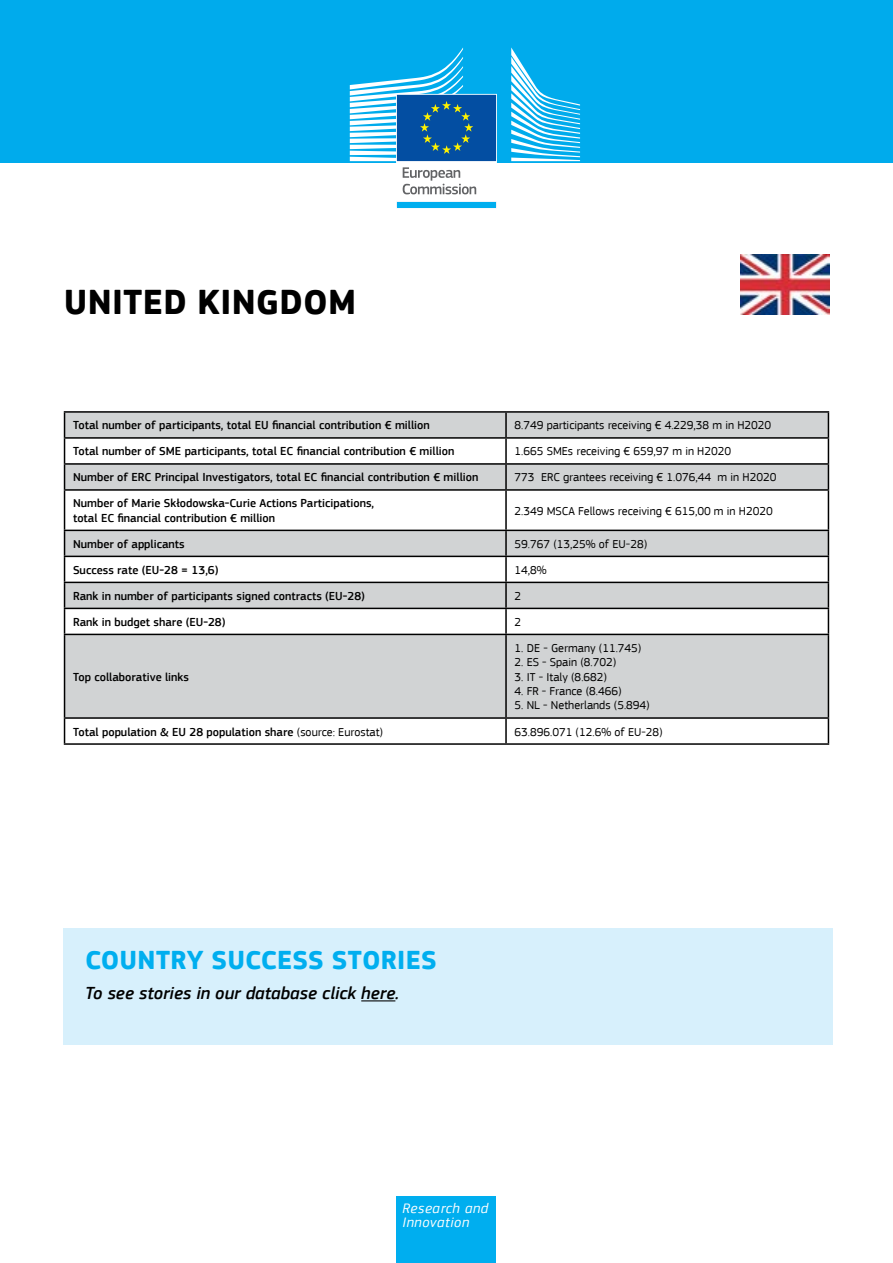
<style>
.page{position:relative;width:893px;height:1263px;background:#fff}
.page>*{position:absolute;margin:0;border:0;box-sizing:border-box;transform-origin:0 0}
.t1{font:700 36px "EC Square Sans Pro";letter-spacing:.01em;color:#000}
.t2{font:700 27px "EC Square Sans Pro";letter-spacing:.01em;color:#00aeef}
.t3{font:italic 500 18px "EC Square Sans Pro";color:#000}
.t4{font:italic 14.4px/14.1px "EC Square Sans Pro";letter-spacing:.04em;color:#fff}
.t5{font:500 12px/14.4px "EC Square Sans Pro";color:#000}
.t6{font:12px "EC Square Sans Pro";color:#000}
.s1{font-weight:400}
</style>
<div class="page">
<div style="left:0;top:0;width:893px;height:163px;background:#00abec"></div>
<svg style="left:511px;top:47px;width:69px;height:114px"></svg>
<svg style="left:350px;top:47px;width:147px;height:161px"></svg>
<div style="left:398px;top:202px;width:98px;height:6px;background:#00aeef"></div>
<img style="left:740px;top:255px;width:89px;height:59px">
<svg style="left:65px;top:635px;width:763px;height:108px;fill:#d1d3d4"></svg>
<hr style="left:64px;top:411px;width:442px;height:2px;background:#000">
<hr style="left:506px;top:411px;width:323px;height:2px;background:#000">
<svg style="left:64px;top:412px;width:765px;height:77px"></svg>
<hr style="left:64px;top:489px;width:442px;height:2px;background:#000">
<hr style="left:64px;top:491px;width:1px;height:39px;background:#000">
<hr style="left:506px;top:489px;width:323px;height:2px;background:#000">
<hr style="left:505px;top:491px;width:2px;height:39px;background:#000">
<hr style="left:828px;top:491px;width:1px;height:39px;background:#000">
<svg style="left:64px;top:530px;width:765px;height:104px"></svg>
<hr style="left:64px;top:634px;width:442px;height:1px;background:#000">
<hr style="left:64px;top:635px;width:1px;height:82px;background:#000">
<hr style="left:506px;top:634px;width:323px;height:1px;background:#000">
<hr style="left:505px;top:635px;width:2px;height:82px;background:#000">
<hr style="left:828px;top:635px;width:1px;height:82px;background:#000">
<hr style="left:64px;top:717px;width:442px;height:2px;background:#000">
<svg style="left:64px;top:719px;width:1px;height:24px"></svg>
<hr style="left:506px;top:717px;width:323px;height:2px;background:#000">
<hr style="left:505px;top:719px;width:2px;height:24px;background:#000">
<svg style="left:828px;top:719px;width:1px;height:24px"></svg>
<hr style="left:64px;top:743px;width:442px;height:2px;background:#000">
<hr style="left:506px;top:743px;width:323px;height:2px;background:#000">
<div style="left:64px;top:928px;width:769px;height:116px;background:#d7f0fc"></div>
<hr style="left:361px;top:1000px;width:34px;height:1px;background:#000">
<div style="left:397px;top:1196px;width:99px;height:67px;background:#00aeef"></div>
<h1 class="t1" style="left:64px;top:280px;width:294px">UNITED KINGDOM</h1>
<p class="t5" style="left:73px;top:418px;width:358px">Total number of participants, total EU financial contribution € million</p>
<p class="t6" style="left:514px;top:418px;width:258px">8.749 participants receiving € 4.229,38 m in H2020</p>
<p class="t5" style="left:73px;top:444px;width:383px">Total number of SME participants, total EC financial contribution € million</p>
<p class="t6" style="left:514px;top:444px;width:218px">1.665 SMEs receiving € 659,97 m in H2020</p>
<p class="t5" style="left:73px;top:470px;width:407px">Number of ERC Principal Investigators, total EC financial contribution € million</p>
<p class="t6" style="left:514px;top:470px;width:263px">773 ERC grantees receiving € 1.076,44 m in H2020</p>
<p class="t5" style="left:73px;top:496px;width:303px">Number of Marie Skłodowska-Curie Actions Participations, total EC financial contribution € million</p>
<p class="t6" style="left:514px;top:504px;width:260px">2.349 MSCA Fellows receiving € 615,00 m in H2020</p>
<p class="t5" style="left:73px;top:537px;width:113px">Number of applicants</p>
<p class="t6" style="left:514px;top:537px;width:134px">59.767 (13,25% of EU-28)</p>
<p class="t5" style="left:73px;top:563px;width:147px">Success rate (EU-28 = 13,6)</p>
<p class="t6" style="left:514px;top:563px;width:34px">14,8%</p>
<p class="t5" style="left:73px;top:589px;width:293px">Rank in number of participants signed contracts (EU-28)</p>
<p class="t6" style="left:514px;top:589px;width:8px">2</p>
<p class="t5" style="left:73px;top:615px;width:154px">Rank in budget share (EU-28)</p>
<p class="t6" style="left:514px;top:615px;width:8px">2</p>
<p class="t5" style="left:73px;top:670px;width:117px">Top collaborative links</p>
<p class="t6" style="left:514px;top:641px;width:128px">1. DE - Germany (11.745)</p>
<p class="t6" style="left:514px;top:655px;width:103px">2. ES - Spain (8.702)</p>
<p class="t6" style="left:514px;top:670px;width:94px">3. IT - Italy (8.682)</p>
<p class="t6" style="left:514px;top:684px;width:109px">4. FR - France (8.466)</p>
<p class="t6" style="left:514px;top:698px;width:137px">5. NL - Netherlands (5.894)</p>
<p class="t5" style="left:73px;top:725px;width:312px">Total population &amp; EU 28 population share <span class="s1">(source: Eurostat)</span></p>
<p class="t6" style="left:514px;top:724px;width:150px">63.896.071 (12.6% of EU-28)</p>
<h2 class="t2" style="left:85px;top:944px;width:353px">COUNTRY SUCCESS STORIES</h2>
<h3 class="t3" style="left:85px;top:983px;width:316px">To see stories in our database click here.</h3>
<p class="t4" style="left:402px;top:1201px;width:87px">Research and<br>Innovation</p>
</div>
